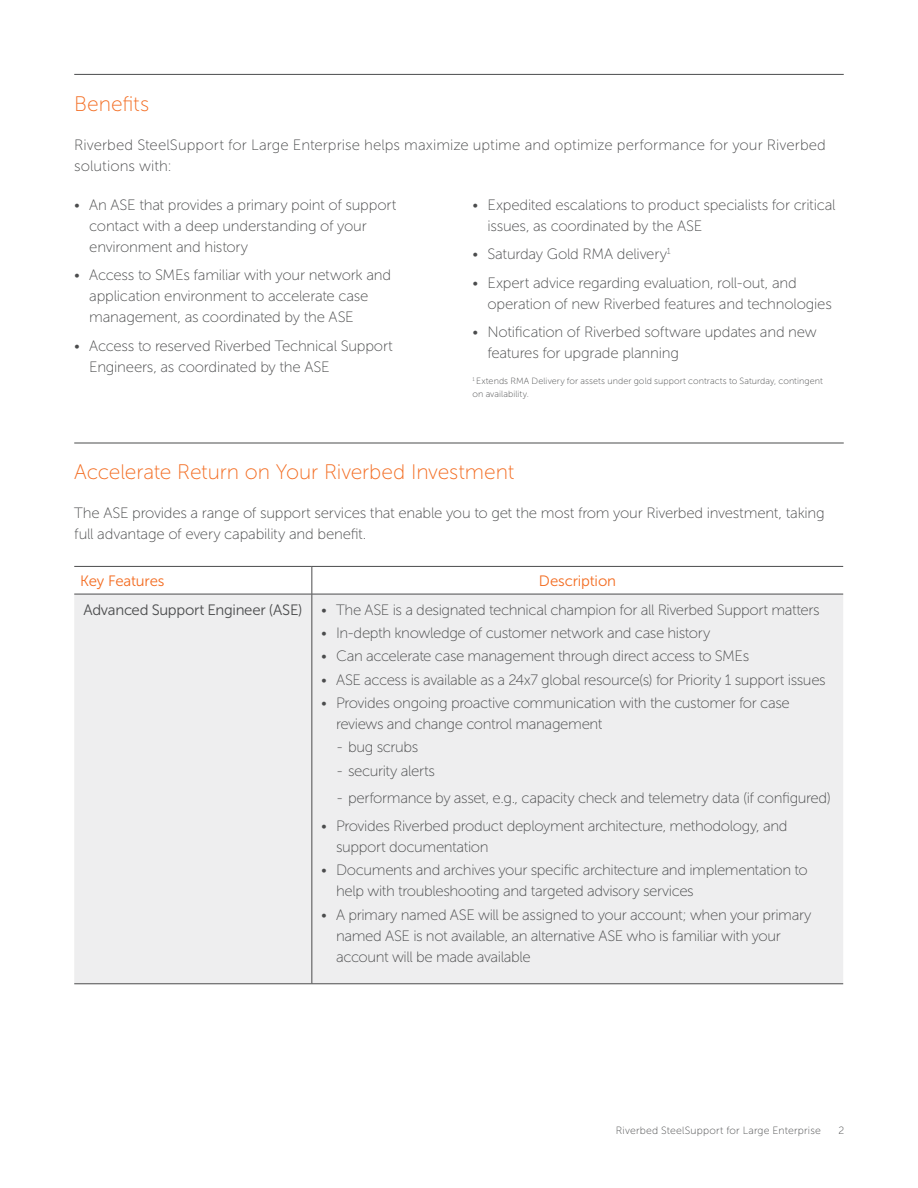
<style>
.page{position:relative;width:918px;height:1188px;background:#fff}
.page>*{position:absolute;margin:0;border:0;box-sizing:border-box;transform-origin:0 0}
.t1{font:21px "Museo Sans 100";letter-spacing:-.005em;color:#f36c21}
.t2{font:15px/21px "Museo Sans 100";letter-spacing:-.02em;color:#4b4c4d}
.t3{font:15px/21px "Museo Sans 100";letter-spacing:.005em;color:#4b4c4d}
.t4{font:15px "Museo Sans 300";letter-spacing:-.01em;color:#f36c21}
.t5{font:10.5px "Museo Sans 100";letter-spacing:.02em;color:#4b4c4d}
.t6{font:9px/12.8px "Museo Sans 100";letter-spacing:.01em;color:#4b4c4d}
.s1{font-family:"Museo Sans 300"}
</style>
<div class="page">
<hr style="left:74px;top:74px;width:770px;height:1px;background:#4b4c4d">
<hr style="left:74px;top:443px;width:770px;height:1px;background:#4b4c4d">
<div style="left:74px;top:595px;width:769px;height:389px;background:#eeeeef"></div>
<svg style="left:312px;top:567px;width:1px;height:27px"></svg>
<hr style="left:74px;top:594px;width:238px;height:1px;background:#4b4c4d">
<hr style="left:312px;top:594px;width:531px;height:1px;background:#4b4c4d">
<hr style="left:312px;top:594px;width:1px;height:390px;background:#4b4c4d">
<hr style="left:74px;top:984px;width:238px;height:1px;background:#4b4c4d">
<hr style="left:312px;top:984px;width:531px;height:1px;background:#4b4c4d">
<hr style="left:74px;top:566px;width:238px;height:1px;background:#4b4c4d">
<hr style="left:312px;top:566px;width:531px;height:1px;background:#4b4c4d">
<h1 class="t1" style="left:74px;top:92px;width:76px">Benefits</h1>
<p class="t3" style="left:74px;top:134px;width:753px">Riverbed SteelSupport for Large Enterprise helps maximize uptime and optimize performance for your Riverbed solutions with:</p>
<p class="t2" style="left:89px;top:194px;width:309px;text-indent:-15px">• An ASE that provides a primary point of support contact with a deep understanding of your environment and history</p>
<p class="t2" style="left:89px;top:265px;width:303px;text-indent:-15px">• Access to SMEs familiar with your network and application environment to accelerate case management, as coordinated by the ASE</p>
<p class="t2" style="left:89px;top:335px;width:305px;text-indent:-15px">• Access to reserved Riverbed Technical Support<br>Engineers, as coordinated by the ASE</p>
<p class="t2" style="left:488px;top:194px;width:350px;text-indent:-15px">• Expedited escalations to product specialists for critical issues, as coordinated by the ASE</p>
<p class="t2" style="left:472px;top:244px;width:200px">• Saturday Gold RMA delivery<sup>1</sup></p>
<p class="t2" style="left:488px;top:272px;width:346px;text-indent:-15px">• Expert advice regarding evaluation, roll-out, and operation of new Riverbed features and technologies</p>
<p class="t2" style="left:488px;top:322px;width:331px;text-indent:-15px">• Notification of Riverbed software updates and new features for upgrade planning</p>
<p class="t6" style="left:472px;top:375px;width:352px"><sup>1</sup> Extends RMA Delivery for assets under gold support contracts to Saturday, contingent on availability.</p>
<h1 class="t1" style="left:74px;top:461px;width:442px">Accelerate Return on Your Riverbed Investment</h1>
<p class="t2" style="left:74px;top:503px;width:752px">The ASE provides a range of support services that enable you to get the most from your Riverbed investment, taking full advantage of every capability and benefit.</p>
<p class="t4" style="left:80px;top:573px;width:86px">Key Features</p>
<p class="t4" style="left:539px;top:573px;width:79px">Description</p>
<p class="t2" style="left:83px;top:599px;width:738px"><span class="s1">Advanced Support Engineer (ASE)</span> • The ASE is a designated technical champion for all Riverbed Support matters</p>
<p class="t2" style="left:321px;top:622px;width:391px">• In-depth knowledge of customer network and case history</p>
<p class="t2" style="left:321px;top:646px;width:430px">• Can accelerate case management through direct access to SMEs</p>
<p class="t2" style="left:321px;top:669px;width:506px">• ASE access is available as a 24x7 global resource(s) for Priority 1 support issues</p>
<p class="t2" style="left:336px;top:692px;width:455px;text-indent:-15px">• Provides ongoing proactive communication with the customer for case reviews and change control management</p>
<p class="t2" style="left:337px;top:737px;width:82px">- bug scrubs</p>
<p class="t2" style="left:337px;top:760px;width:99px">- security alerts</p>
<p class="t2" style="left:337px;top:788px;width:495px">- performance by asset, e.g., capacity check and telemetry data (if configured)</p>
<p class="t2" style="left:336px;top:816px;width:453px;text-indent:-15px">• Provides Riverbed product deployment architecture, methodology, and support documentation</p>
<p class="t2" style="left:336px;top:860px;width:473px;text-indent:-15px">• Documents and archives your specific architecture and implementation to help with troubleshooting and targeted advisory services</p>
<p class="t2" style="left:336px;top:904px;width:477px;text-indent:-15px">• A primary named ASE will be assigned to your account; when your primary named ASE is not available, an alternative ASE who is familiar with your account will be made available</p>
<p class="t5" style="left:616px;top:1125px;width:207px">Riverbed SteelSupport for Large Enterprise</p>
<p class="t5" style="left:838px;top:1125px;width:7px">2</p>
</div>
